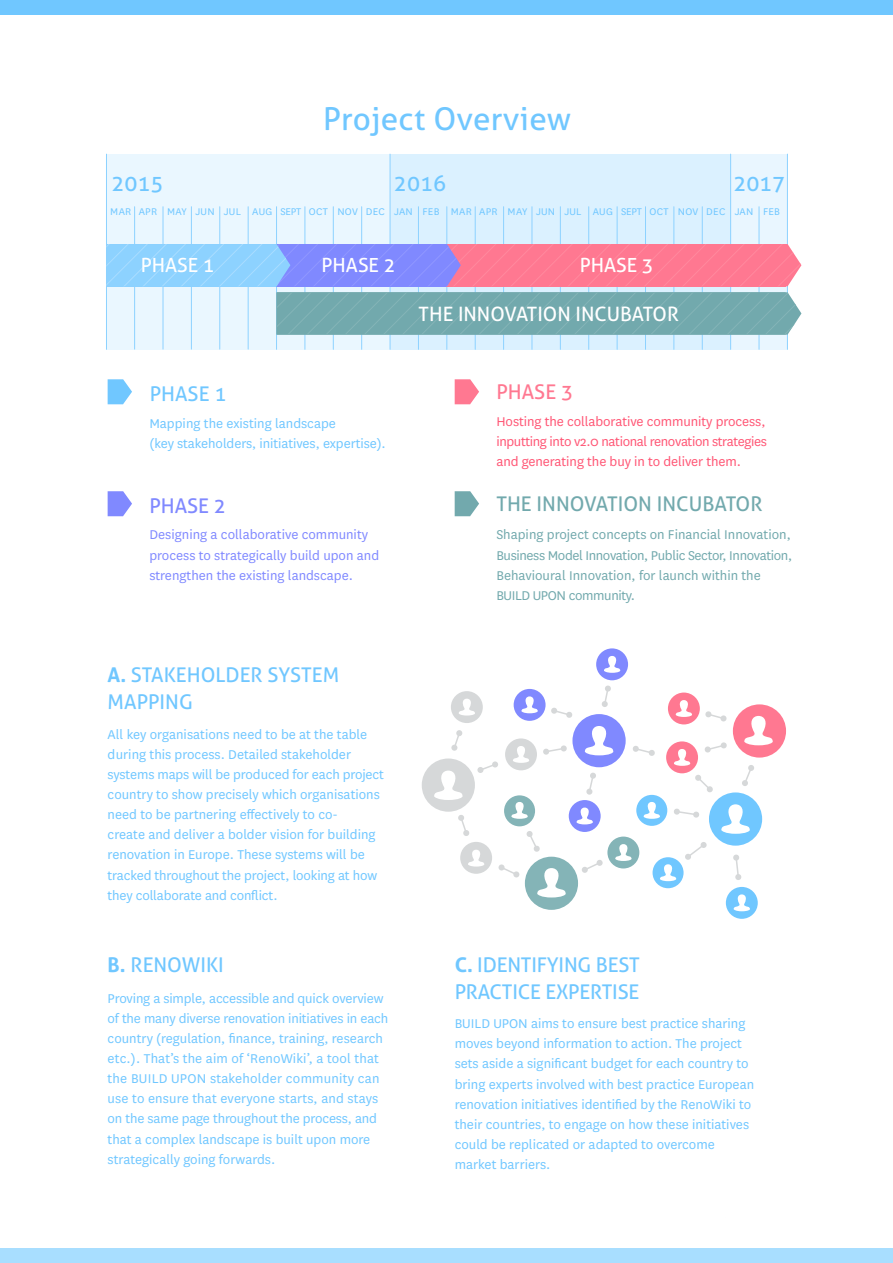
<style>
.page{position:relative;width:893px;height:1263px;background:#fff}
.page>*{position:absolute;margin:0;border:0;box-sizing:border-box;transform-origin:0 0}
.t1{font:31.5px "Aller";letter-spacing:.01em;color:#70c7ff}
.t2{font:21.75px "Aller";color:#70c7ff}
.t3{font:20.25px/27px "Aller";letter-spacing:-.01em;color:#70c7ff}
.t4{font:20.25px "Aller";color:#72a9ad}
.t5{font:20.25px "Aller";color:#8089ff}
.t6{font:20.25px "Aller";color:#ff7891}
.t7{font:19.8px "Aller";color:#fff}
.t8{font:19.5px "Aller";color:#fff}
.t9{font:14.85px/20.1px "National";color:#70c7ff}
.t10{font:14.85px/20.1px "National";color:#72a9ad}
.t11{font:14.85px/20.1px "National";letter-spacing:-.005em;color:#ff5675;text-align:justify}
.t12{font:14.85px/20.1px "National";color:#8089ff}
.t13{font:11.4px "National";letter-spacing:.025em;color:#70c7ff}
.s1{font-weight:700}
</style>
<div class="page">
<div style="left:107px;top:154px;width:283px;height:195px;background:#eaf7ff"></div>
<div style="left:390px;top:154px;width:341px;height:195px;background:#dbf1ff"></div>
<div style="left:731px;top:154px;width:57px;height:195px;background:#e9f6ff"></div>
<hr style="left:390px;top:154px;width:1px;height:195px;background:#8dd2ff">
<hr style="left:730px;top:154px;width:1px;height:195px;background:#8dd2ff">
<div style="left:0;top:1248px;width:893px;height:15px;background:#a8deff"></div>
<div style="left:0;top:0;width:893px;height:14px;background:#70c7ff"></div>
<svg style="left:108px;top:379px;width:24px;height:25px"></svg>
<svg style="left:108px;top:491px;width:24px;height:25px"></svg>
<svg style="left:455px;top:379px;width:24px;height:25px"></svg>
<svg style="left:455px;top:491px;width:24px;height:25px"></svg>
<hr style="left:134px;top:207px;width:1px;height:142px;background:#8dd2ff">
<hr style="left:163px;top:207px;width:1px;height:142px;background:#8dd2ff">
<hr style="left:191px;top:207px;width:1px;height:142px;background:#8dd2ff">
<hr style="left:220px;top:207px;width:1px;height:142px;background:#8dd2ff">
<hr style="left:248px;top:207px;width:1px;height:142px;background:#8dd2ff">
<hr style="left:276px;top:207px;width:1px;height:142px;background:#8dd2ff">
<hr style="left:305px;top:207px;width:1px;height:142px;background:#8dd2ff">
<hr style="left:333px;top:207px;width:1px;height:142px;background:#8dd2ff">
<hr style="left:361px;top:207px;width:1px;height:142px;background:#8dd2ff">
<hr style="left:418px;top:207px;width:1px;height:142px;background:#8dd2ff">
<hr style="left:447px;top:207px;width:1px;height:142px;background:#8dd2ff">
<hr style="left:475px;top:207px;width:1px;height:142px;background:#8dd2ff">
<hr style="left:503px;top:207px;width:1px;height:142px;background:#8dd2ff">
<hr style="left:532px;top:207px;width:1px;height:142px;background:#8dd2ff">
<hr style="left:560px;top:207px;width:1px;height:142px;background:#8dd2ff">
<hr style="left:588px;top:207px;width:1px;height:142px;background:#8dd2ff">
<hr style="left:617px;top:207px;width:1px;height:142px;background:#8dd2ff">
<hr style="left:645px;top:207px;width:1px;height:142px;background:#8dd2ff">
<hr style="left:674px;top:207px;width:1px;height:142px;background:#8dd2ff">
<hr style="left:702px;top:207px;width:1px;height:142px;background:#8dd2ff">
<hr style="left:759px;top:207px;width:1px;height:142px;background:#8dd2ff">
<hr style="left:787px;top:154px;width:1px;height:195px;background:#8dd2ff">
<hr style="left:106px;top:154px;width:1px;height:195px;background:#8dd2ff">
<svg style="left:276px;top:292px;width:525px;height:43px;background:#75aaae"></svg>
<svg style="left:106px;top:244px;width:695px;height:42px;background:#c395c9"></svg>
<svg style="left:477px;top:761px;width:21px;height:12px"></svg>
<svg style="left:458px;top:815px;width:11px;height:21px"></svg>
<div style="left:422px;top:758px;width:53px;height:54px;background:#d6d8d9;border-radius:50%"></div>
<svg style="left:434px;top:770px;width:29px;height:30px"></svg>
<svg style="left:674px;top:808px;width:25px;height:10px"></svg>
<svg style="left:543px;top:745px;width:24px;height:10px"></svg>
<svg style="left:695px;top:775px;width:18px;height:18px"></svg>
<svg style="left:526px;top:831px;width:14px;height:21px"></svg>
<svg style="left:500px;top:865px;width:19px;height:12px"></svg>
<svg style="left:582px;top:860px;width:21px;height:13px"></svg>
<svg style="left:704px;top:742px;width:23px;height:11px"></svg>
<svg style="left:633px;top:746px;width:22px;height:10px"></svg>
<svg style="left:691px;top:847px;width:10px;height:8px"></svg>
<div style="left:685px;top:853px;width:6px;height:7px;background:#d6d8d9;border-radius:3px"></div>
<div style="left:700px;top:842px;width:7px;height:6px;background:#d6d8d9;border-radius:3px"></div>
<svg style="left:733px;top:854px;width:9px;height:26px"></svg>
<div style="left:733px;top:704px;width:53px;height:53px;background:#ff7891;border-radius:50%"></div>
<div style="left:572px;top:714px;width:54px;height:53px;background:#8089ff;border-radius:50%"></div>
<div style="left:607px;top:836px;width:32px;height:32px;background:#84b4b7;border-radius:50%"></div>
<div style="left:726px;top:887px;width:32px;height:32px;background:#70c7ff;border-radius:50%"></div>
<div style="left:505px;top:738px;width:32px;height:32px;background:#d6d8d9;border-radius:50%"></div>
<div style="left:569px;top:800px;width:32px;height:32px;background:#8089ff;border-radius:50%"></div>
<div style="left:666px;top:741px;width:32px;height:32px;background:#ff7891;border-radius:50%"></div>
<div style="left:460px;top:842px;width:32px;height:32px;background:#d6d8d9;border-radius:50%"></div>
<div style="left:525px;top:857px;width:53px;height:53px;background:#84b4b7;border-radius:50%"></div>
<div style="left:709px;top:792px;width:53px;height:54px;background:#70c7ff;border-radius:50%"></div>
<div style="left:653px;top:857px;width:31px;height:31px;background:#70c7ff;border-radius:50%"></div>
<div style="left:636px;top:795px;width:31px;height:31px;background:#70c7ff;border-radius:50%"></div>
<div style="left:504px;top:795px;width:31px;height:31px;background:#84b4b7;border-radius:50%"></div>
<svg style="left:742px;top:765px;width:12px;height:21px"></svg>
<svg style="left:589px;top:779px;width:4px;height:9px"></svg>
<div style="left:586px;top:788px;width:7px;height:7px;background:#d6d8d9;border-radius:3px"></div>
<div style="left:590px;top:772px;width:6px;height:7px;background:#d6d8d9;border-radius:3px"></div>
<svg style="left:585px;top:726px;width:28px;height:29px"></svg>
<svg style="left:537px;top:868px;width:29px;height:29px"></svg>
<svg style="left:744px;top:716px;width:29px;height:29px"></svg>
<svg style="left:721px;top:804px;width:29px;height:30px"></svg>
<svg style="left:644px;top:802px;width:16px;height:17px"></svg>
<svg style="left:660px;top:864px;width:16px;height:17px"></svg>
<svg style="left:734px;top:894px;width:16px;height:17px"></svg>
<svg style="left:674px;top:749px;width:16px;height:17px"></svg>
<svg style="left:576px;top:807px;width:17px;height:17px"></svg>
<svg style="left:513px;top:746px;width:16px;height:17px"></svg>
<svg style="left:511px;top:802px;width:17px;height:17px"></svg>
<svg style="left:468px;top:850px;width:16px;height:16px"></svg>
<svg style="left:615px;top:844px;width:17px;height:17px"></svg>
<svg style="left:451px;top:730px;width:11px;height:21px"></svg>
<div style="left:451px;top:691px;width:32px;height:32px;background:#d6d8d9;border-radius:50%"></div>
<svg style="left:459px;top:699px;width:16px;height:16px"></svg>
<svg style="left:551px;top:707px;width:21px;height:11px"></svg>
<div style="left:514px;top:689px;width:32px;height:32px;background:#8089ff;border-radius:50%"></div>
<svg style="left:521px;top:696px;width:17px;height:17px"></svg>
<svg style="left:705px;top:711px;width:22px;height:11px"></svg>
<div style="left:668px;top:692px;width:32px;height:32px;background:#ff7891;border-radius:50%"></div>
<svg style="left:676px;top:700px;width:16px;height:17px"></svg>
<svg style="left:602px;top:685px;width:9px;height:22px"></svg>
<div style="left:596px;top:648px;width:32px;height:32px;background:#8089ff;border-radius:50%"></div>
<svg style="left:604px;top:656px;width:16px;height:17px"></svg>
<h1 class="t1" style="left:323px;top:99px;width:249px">Project Overview</h1>
<h2 class="t2" style="left:111px;top:170px;width:54px">2015</h2>
<h2 class="t2" style="left:394px;top:170px;width:54px">2016</h2>
<h2 class="t2" style="left:734px;top:170px;width:53px">2017</h2>
<p class="t13" style="left:110px;top:204px;width:671px">MAR APR MAY JUN JUL AUG SEPT OCT NOV DEC JAN FEB MAR APR MAY JUN JUL AUG SEPT OCT NOV DEC JAN FEB</p>
<h3 class="t8" style="left:141px;top:253px;width:75px">PHASE 1</h3>
<h3 class="t8" style="left:322px;top:253px;width:75px">PHASE 2</h3>
<h3 class="t8" style="left:580px;top:253px;width:75px">PHASE 3</h3>
<h3 class="t7" style="left:419px;top:302px;width:262px">THE INNOVATION INCUBATOR</h3>
<h3 class="t3" style="left:150px;top:380px;width:78px">PHASE 1</h3>
<p class="t9" style="left:149px;top:412px;width:238px">Mapping the existing landscape<br>(key stakeholders, initiatives, expertise).</p>
<h3 class="t5" style="left:149px;top:493px;width:78px">PHASE 2</h3>
<p class="t12" style="left:149px;top:524px;width:231px">Designing a collaborative community process to strategically build upon and strengthen the existing landscape.</p>
<h3 class="t3" style="left:108px;top:661px;width:233px"><span class="s1">A.</span> STAKEHOLDER SYSTEM<br>MAPPING</h3>
<p class="t9" style="left:108px;top:723px;width:278px">All key organisations need to be at the table during this process. Detailed stakeholder systems maps will be produced for each project country to show precisely which organisations need to be partnering effectively to co-<br>create and deliver a bolder vision for building renovation in Europe. These systems will be tracked throughout the project, looking at how they collaborate and conflict.</p>
<h3 class="t3" style="left:108px;top:951px;width:118px"><span class="s1">B.</span> RENOWIKI</h3>
<p class="t9" style="left:108px;top:987px;width:282px">Proving a simple, accessible and quick overview of the many diverse renovation initiatives in each country (regulation, finance, training, research etc.). That’s the aim of ‘RenoWiki’, a tool that the BUILD UPON stakeholder community can use to ensure that everyone starts, and stays on the same page throughout the process, and that a complex landscape is built upon more strategically going forwards.</p>
<h3 class="t6" style="left:496px;top:380px;width:78px">PHASE 3</h3>
<p class="t11" style="left:496px;top:411px;width:272px">Hosting the collaborative community process, inputting into v2.0 national renovation strategies and generating the buy in to deliver them.</p>
<h3 class="t4" style="left:496px;top:492px;width:268px">THE INNOVATION INCUBATOR</h3>
<p class="t10" style="left:496px;top:524px;width:297px">Shaping project concepts on Financial Innovation, Business Model Innovation, Public Sector, Innovation, Behavioural Innovation, for launch within the BUILD UPON community.</p>
<h3 class="t3" style="left:455px;top:951px;width:187px"><span class="s1">C.</span> IDENTIFYING BEST<br>PRACTICE EXPERTISE</h3>
<p class="t9" style="left:455px;top:1013px;width:301px">BUILD UPON aims to ensure best practice sharing moves beyond information to action. The project sets aside a significant budget for each country to bring experts involved with best practice European renovation initiatives identified by the RenoWiki to their countries, to engage on how these initiatives could be replicated or adapted to overcome market barriers.</p>
</div>
